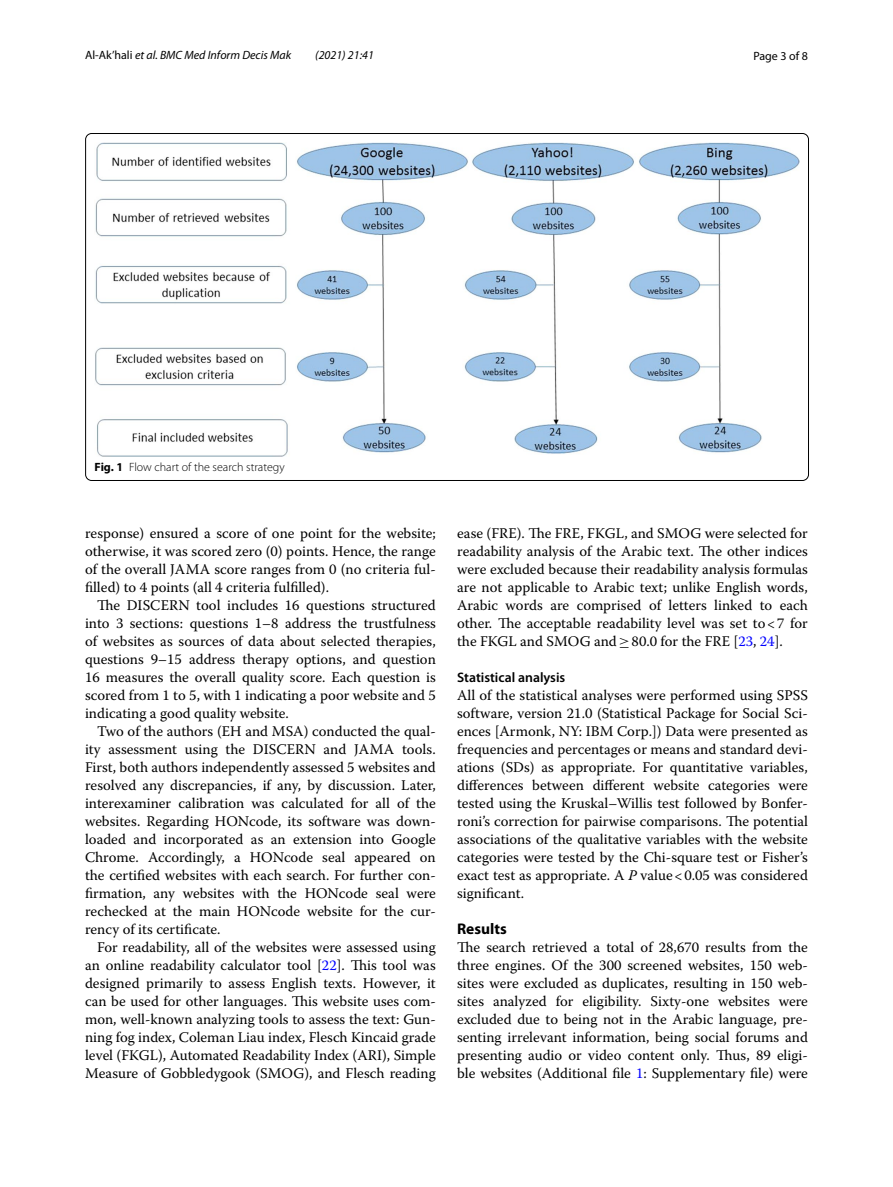
<style>
.page{position:relative;width:893px;height:1187px;background:#fff}
.page>*{position:absolute;margin:0;border:0;box-sizing:border-box;transform-origin:0 0}
.t1{font:700 15.45px "Myriad Pro";color:#000}
.t2{font:14.7px/18px "Warnock Pro";color:#000;text-align:justify}
.t3{font:600 13.8px "Myriad Pro";color:#000}
.t4{font:italic 12px "Myriad Pro";color:#000}
.t5{font:300 12px "Myriad Pro";color:#000}
.t6{font:12px "Myriad Pro";color:#000}
.s1{font-style:normal}
.s2{font-weight:700}
.s3{color:#00f}
.s4{font-family:"MTSY"}
.s5{font-style:italic}
</style>
<div class="page">
<img style="left:95px;top:142px;width:705px;height:314px">
<p class="t4" style="left:85px;top:48px;width:208px"><span class="s1">Al‑Ak’hali</span> et al. BMC Med Inform Decis Mak</p>
<p class="t4" style="left:315px;top:48px;width:60px">(2021) 21:41</p>
<p class="t6" style="left:753px;top:48px;width:56px">Page 3 of 8</p>
<p class="t5" style="left:95px;top:461px;width:192px"><span class="s2">Fig. 1</span> Flow chart of the search strategy</p>
<p class="t2" style="left:85px;top:524px;width:352px">response) ensured a score of one point for the website; otherwise, it was scored zero (0) points. Hence, the range of the overall JAMA score ranges from 0 (no criteria ful&shy;filled) to 4 points (all 4 criteria fulfilled).</p>
<p class="t2" style="left:85px;top:596px;width:352px;text-indent:12px">The DISCERN tool includes 16 questions structured into 3 sections: questions 1–8 address the trustfulness of websites as sources of data about selected therapies, questions 9–15 address therapy options, and question 16 measures the overall quality score. Each question is scored from 1 to 5, with 1 indicating a poor website and 5 indicating a good quality website.</p>
<p class="t2" style="left:85px;top:722px;width:352px;text-indent:12px">Two of the authors (EH and MSA) conducted the qual&shy;ity assessment using the DISCERN and JAMA tools.<br>First, both authors independently assessed 5 websites and resolved any discrepancies, if any, by discussion. Later, interexaminer calibration was calculated for all of the websites. Regarding HONcode, its software was down&shy;loaded and incorporated as an extension into Google Chrome. Accordingly, a HONcode seal appeared on the certified websites with each search. For further con&shy;firmation, any websites with the HONcode seal were rechecked at the main HONcode website for the cur&shy;rency of its certificate.</p>
<p class="t2" style="left:85px;top:938px;width:352px;text-indent:12px">For readability, all of the websites were assessed using an online readability calculator tool [<span class="s3">22</span>]. This tool was designed primarily to assess English texts. However, it can be used for other languages. This website uses com&shy;mon, well-known analyzing tools to assess the text: Gun&shy;ning fog index, Coleman Liau index, Flesch Kincaid grade level (FKGL), Automated Readability Index (ARI), Simple Measure of Gobbledygook (SMOG), and Flesch reading</p>
<p class="t2" style="left:457px;top:524px;width:352px">ease (FRE). The FRE, FKGL, and SMOG were selected for readability analysis of the Arabic text. The other indices were excluded because their readability analysis formulas are not applicable to Arabic text; unlike English words, Arabic words are comprised of letters linked to each other. The acceptable readability level was set to&lt;7 for the FKGL and SMOG and<span class="s4">≥</span>80.0 for the FRE [<span class="s3">23</span>, <span class="s3">24</span>].</p>
<p class="t3" style="left:457px;top:668px;width:110px">Statistical analysis</p>
<p class="t2" style="left:457px;top:686px;width:352px">All of the statistical analyses were performed using SPSS software, version 21.0 (Statistical Package for Social Sci&shy;ences [Armonk, NY: IBM Corp.]) Data were presented as frequencies and percentages or means and standard devi&shy;ations (SDs) as appropriate. For quantitative variables, differences between different website categories were tested using the Kruskal–Willis test followed by Bonfer&shy;roni’s correction for pairwise comparisons. The potential associations of the qualitative variables with the website categories were tested by the Chi-square test or Fisher’s exact test as appropriate. A <span class="s5">P</span> value&lt;0.05 was considered significant.</p>
<p class="t1" style="left:457px;top:919px;width:51px">Results</p>
<p class="t2" style="left:457px;top:938px;width:352px">The search retrieved a total of 28,670 results from the three engines. Of the 300 screened websites, 150 web&shy;sites were excluded as duplicates, resulting in 150 web&shy;sites analyzed for eligibility. Sixty-one websites were excluded due to being not in the Arabic language, pre&shy;senting irrelevant information, being social forums and presenting audio or video content only. Thus, 89 eligi&shy;ble websites (Additional file <span class="s3">1</span>: Supplementary file) were</p>
</div>
